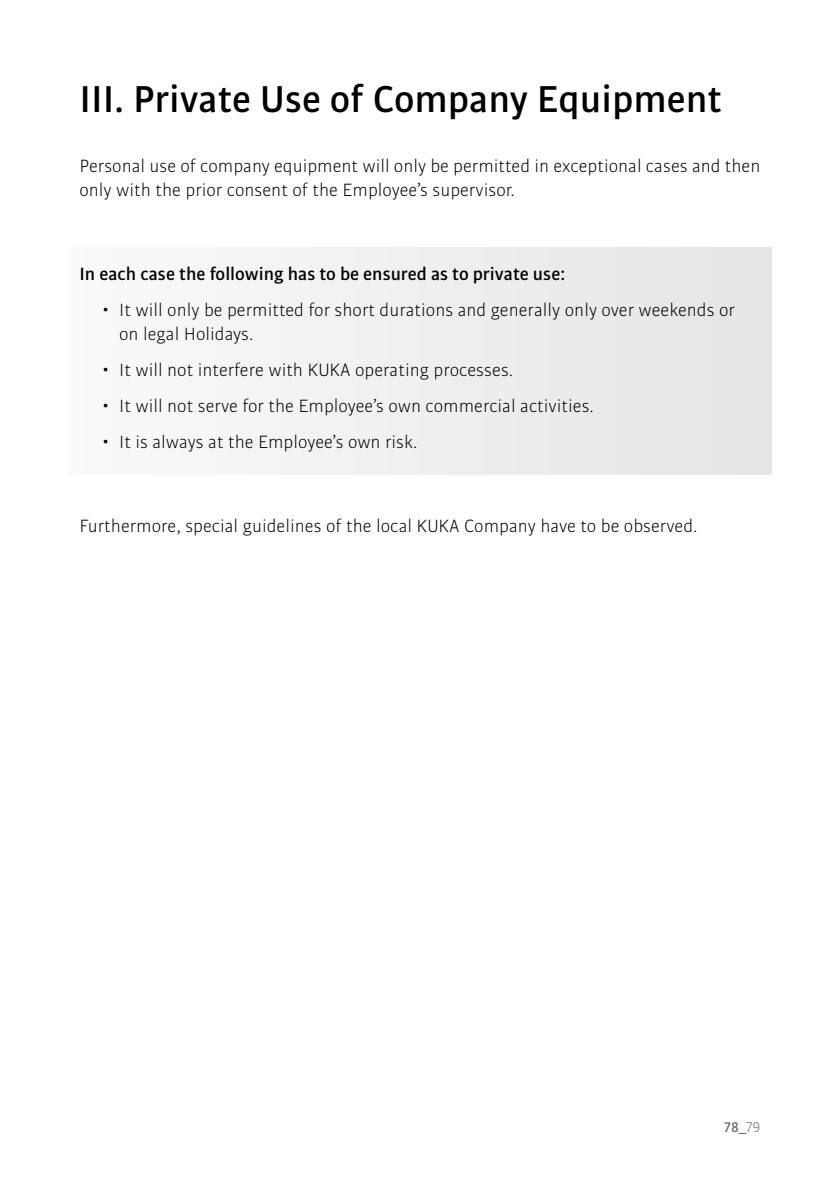
<style>
.page{position:relative;width:840px;height:1191px;background:#fff}
.page>*{position:absolute;margin:0;border:0;box-sizing:border-box;transform-origin:0 0}
.t1{font:700 40px "KUKA Bulo";color:#000}
.t2{font:19px/24px "KUKA Bulo";color:#000}
.t3{font:700 19px "KUKA Bulo";color:#000}
.t4{font:700 15px "KUKA Bulo";color:#706f6f}
.s1{font-weight:400}
</style>
<div class="page">
<div style="left:68px;top:248px;width:703px;height:58px;background:#efefef"></div>
<div style="left:68px;top:278px;width:703px;height:88px;background:#efefef"></div>
<div style="left:68px;top:338px;width:703px;height:64px;background:#efefef"></div>
<div style="left:68px;top:374px;width:703px;height:64px;background:#efefef"></div>
<div style="left:68px;top:410px;width:703px;height:64px;background:#efefef"></div>
<h1 class="t1" style="left:79px;top:74px;width:643px">III. Private Use of Company Equipment</h1>
<p class="t2" style="left:79px;top:153px;width:682px">Personal use of company equipment will only be permitted in exceptional cases and then only with the prior consent of the Employee’s supervisor.</p>
<p class="t3" style="left:79px;top:262px;width:487px">In each case the following has to be ensured as to private use:</p>
<p class="t2" style="left:119px;top:297px;width:617px;text-indent:-17px">• It will only be permitted for short durations and generally only over weekends or on legal Holidays.</p>
<p class="t2" style="left:102px;top:357px;width:412px">• It will not interfere with KUKA operating processes.</p>
<p class="t2" style="left:102px;top:393px;width:493px">• It will not serve for the Employee’s own commercial activities.</p>
<p class="t2" style="left:102px;top:429px;width:317px">• It is always at the Employee’s own risk.</p>
<p class="t2" style="left:79px;top:513px;width:619px">Furthermore, special guidelines of the local KUKA Company have to be observed.</p>
<p class="t4" style="left:724px;top:1117px;width:37px">78_<span class="s1">79</span></p>
</div>
